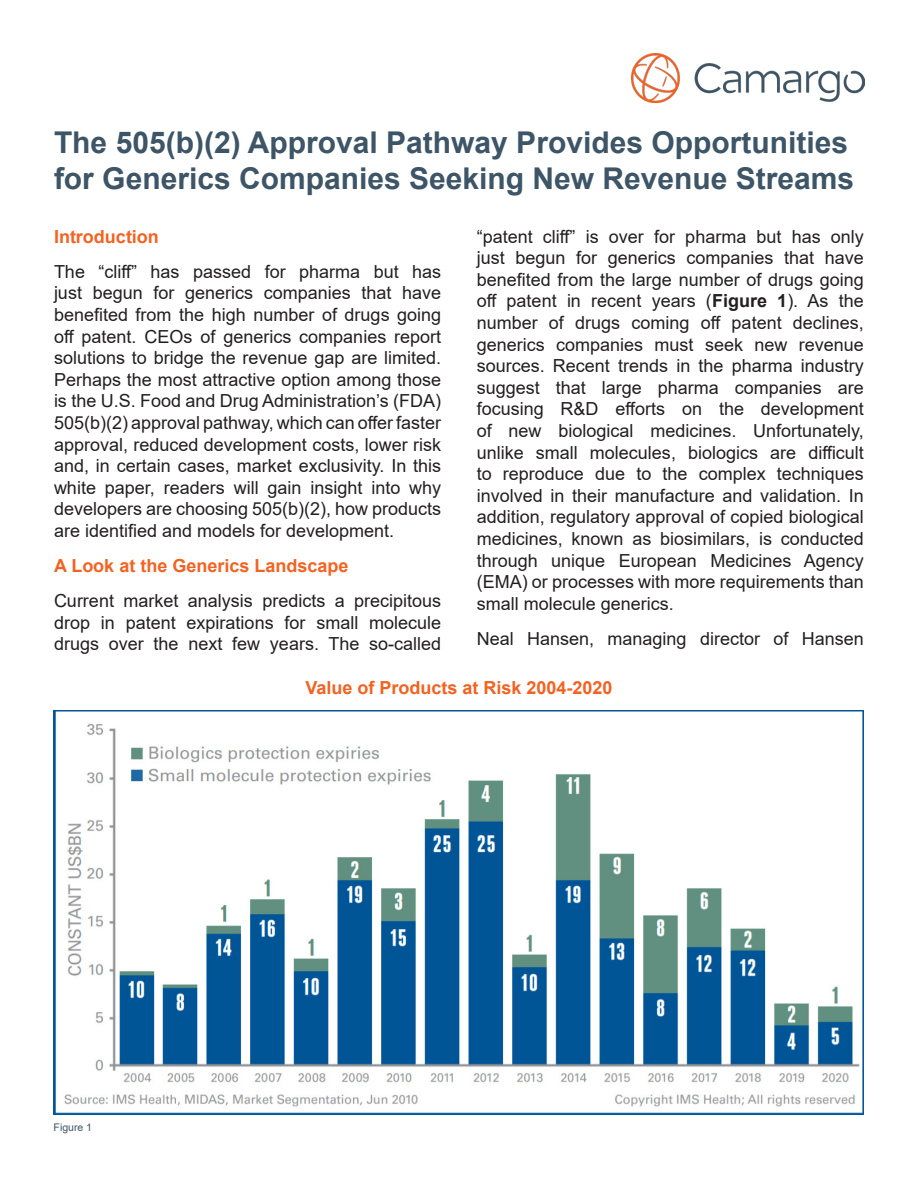
<style>
.page{position:relative;width:918px;height:1188px;background:#fff}
.page>*{position:absolute;margin:0;border:0;box-sizing:border-box;transform-origin:0 0}
.t1{font:700 30px/36px "Arial";color:#3d5567}
.t2{font:18px/21.6px "Arial";color:#231f20;text-align:justify}
.t3{font:700 18px "Arial";color:#f26322}
.t4{font:10.5px "Arial";color:#3d5567}
.s1{font-weight:700}
</style>
<div class="page">
<img style="left:632px;top:54px;width:232px;height:48px">
<img style="left:54px;top:711px;width:810px;height:403px">
<h1 class="t1" style="left:54px;top:127px;width:802px">The 505(b)(2) Approval Pathway Provides Opportunities for Generics Companies Seeking New Revenue Streams</h1>
<p class="t3" style="left:54px;top:230px;width:106px">Introduction</p>
<p class="t2" style="left:54px;top:260px;width:389px">The “cliff” has passed for pharma but has just begun for generics companies that have benefited from the high number of drugs going off patent. CEOs of generics companies report solutions to bridge the revenue gap are limited.<br>Perhaps the most attractive option among those is the U.S. Food and Drug Administration’s (FDA)<br>505(b)(2) approval pathway, which can offer faster approval, reduced development costs, lower risk and, in certain cases, market exclusivity. In this white paper, readers will gain insight into why developers are choosing 505(b)(2), how products are identified and models for development.</p>
<p class="t3" style="left:54px;top:559px;width:296px">A Look at the Generics Landscape</p>
<p class="t2" style="left:54px;top:590px;width:389px">Current market analysis predicts a precipitous drop in patent expirations for small molecule drugs over the next few years. The so-called</p>
<p class="t2" style="left:477px;top:225px;width:389px">“patent cliff” is over for pharma but has only just begun for generics companies that have benefited from the large number of drugs going off patent in recent years (<span class="s1">Figure 1</span>). As the number of drugs coming off patent declines, generics companies must seek new revenue sources. Recent trends in the pharma industry suggest that large pharma companies are focusing R&amp;D efforts on the development of new biological medicines. Unfortunately, unlike small molecules, biologics are difficult to reproduce due to the complex techniques involved in their manufacture and validation. In addition, regulatory approval of copied biological medicines, known as biosimilars, is conducted through unique European Medicines Agency (EMA) or processes with more requirements than small molecule generics.</p>
<p class="t2" style="left:477px;top:628px;width:389px">Neal Hansen, managing director of Hansen</p>
<p class="t4" style="left:54px;top:1120px;width:40px">Figure 1</p>
<p class="t3" style="left:305px;top:681px;width:309px">Value of Products at Risk 2004-2020</p>
</div>
